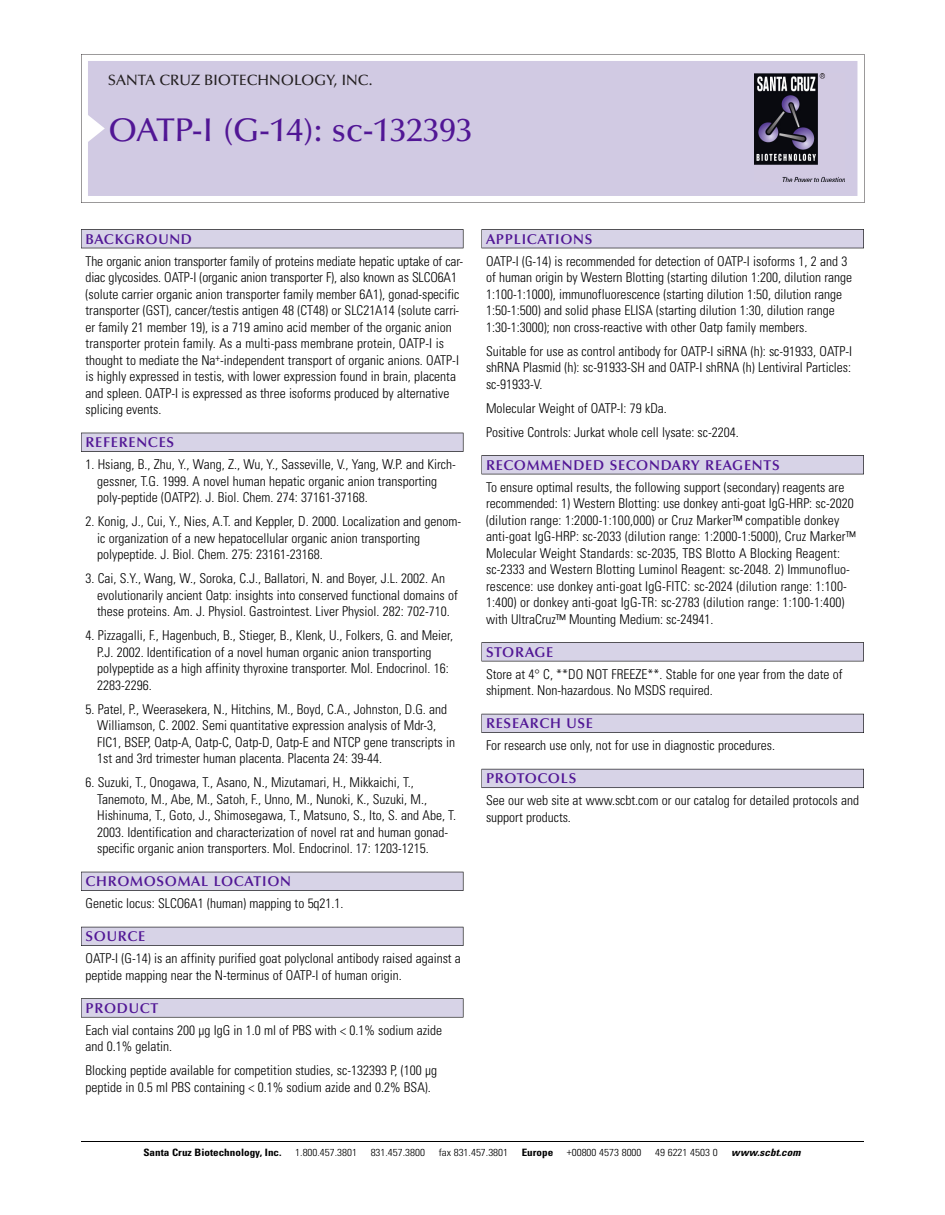
<style>
.page{position:relative;width:945px;height:1215px;background:#fff}
.page>*{position:absolute;margin:0;border:0;box-sizing:border-box;transform-origin:0 0}
.t1{font:500 33px "Optima";color:#511695}
.t2{font:500 15px "Optima";color:#231f20}
.t3{font:600 14.25px "Optima";letter-spacing:.05em;color:#511695}
.t4{font:300 condensed 13.5px/16.5px "Univers";color:#000}
.t5{font:300 condensed 10.2px "Univers";color:#000;scale:1.1 1}
.t6{font:700 condensed 10.2px "Univers";color:#000;scale:1.1 1}
.t7{font:italic 700 condensed 10.2px "Univers";letter-spacing:.005em;color:#000;scale:1.1 1}
</style>
<div class="page">
<svg style="left:81px;top:54px;width:783px;height:149px"></svg>
<div style="left:88px;top:61px;width:769px;height:135px;background:#d1cae3"></div>
<img style="left:755px;top:74px;width:90px;height:108px">
<div style="left:81px;top:229px;width:382px;height:19px;background:#525156"></div>
<div style="left:81px;top:230px;width:382px;height:18px;background:#d7d3e7"></div>
<div style="left:81px;top:433px;width:382px;height:19px;background:#515055"></div>
<div style="left:81px;top:433px;width:382px;height:18px;background:#d7d3e7"></div>
<div style="left:81px;top:872px;width:382px;height:19px;background:#525158"></div>
<div style="left:81px;top:872px;width:382px;height:18px;background:#d7d3e7"></div>
<div style="left:81px;top:927px;width:382px;height:19px;background:#54535a"></div>
<div style="left:81px;top:927px;width:382px;height:18px;background:#d7d3e7"></div>
<svg style="left:81px;top:998px;width:382px;height:20px"></svg>
<div style="left:81px;top:999px;width:382px;height:18px;background:#d7d3e7"></div>
<div style="left:482px;top:229px;width:382px;height:19px;background:#525156"></div>
<div style="left:482px;top:230px;width:381px;height:18px;background:#d7d3e7"></div>
<div style="left:482px;top:455px;width:382px;height:19px;background:#525155"></div>
<div style="left:482px;top:456px;width:381px;height:18px;background:#d7d3e7"></div>
<div style="left:482px;top:642px;width:382px;height:19px;background:#545357"></div>
<div style="left:482px;top:643px;width:381px;height:18px;background:#d7d3e7"></div>
<div style="left:482px;top:714px;width:382px;height:19px;background:#54535a"></div>
<div style="left:482px;top:714px;width:381px;height:18px;background:#d7d3e7"></div>
<div style="left:482px;top:769px;width:382px;height:19px;background:#5b5a62"></div>
<div style="left:482px;top:769px;width:381px;height:18px;background:#d7d3e7"></div>
<hr style="left:81px;top:1141px;width:783px;height:1px;background:#000">
<p class="t2" style="left:108px;top:74px;width:266px">SANTA CRUZ BIOTECHNOLOGY, INC.</p>
<h1 class="t1" style="left:108px;top:117px;width:366px">OATP-I (G-14): sc-132393</h1>
<p class="t3" style="left:86px;top:233px;width:108px">BACKGROUND</p>
<p class="t4" style="left:86px;top:254px;width:379px">The organic anion transporter family of proteins mediate hepatic uptake of car&shy;diac glycosides. OATP-I (organic anion transporter F), also known as SLCO6A1 (solute carrier organic anion transporter family member 6A1), gonad-specific transporter (GST), cancer/testis antigen 48 (CT48) or SLC21A14 (solute carri&shy;er family 21 member 19), is a 719 amino acid member of the organic anion transporter protein family. As a multi-pass membrane protein, OATP-I is thought to mediate the Na<sup>+</sup>-independent transport of organic anions. OATP-I is highly expressed in testis, with lower expression found in brain, placenta and spleen. OATP-I is expressed as three isoforms produced by alternative splicing events.</p>
<p class="t3" style="left:86px;top:437px;width:90px">REFERENCES</p>
<p class="t4" style="left:97px;top:457px;width:360px;text-indent:-12px">1. Hsiang, B., Zhu, Y., Wang, Z., Wu, Y., Sasseville, V., Yang, W.P. and Kirch&shy;gessner, T.G. 1999. A novel human hepatic organic anion transporting poly-peptide (OATP2). J. Biol. Chem. 274: 37161-37168.</p>
<p class="t4" style="left:97px;top:514px;width:366px;text-indent:-12px">2. Konig, J., Cui, Y., Nies, A.T. and Keppler, D. 2000. Localization and genom&shy;ic organization of a new hepatocellular organic anion transporting polypeptide. J. Biol. Chem. 275: 23161-23168.</p>
<p class="t4" style="left:97px;top:571px;width:362px;text-indent:-12px">3. Cai, S.Y., Wang, W., Soroka, C.J., Ballatori, N. and Boyer, J.L. 2002. An evolutionarily ancient Oatp: insights into conserved functional domains of these proteins. Am. J. Physiol. Gastrointest. Liver Physiol. 282: 702-710.</p>
<p class="t4" style="left:97px;top:628px;width:357px;text-indent:-12px">4. Pizzagalli, F., Hagenbuch, B., Stieger, B., Klenk, U., Folkers, G. and Meier, P.J. 2002. Identification of a novel human organic anion transporting polypeptide as a high affinity thyroxine transporter. Mol. Endocrinol. 16:<br>2283-2296.</p>
<p class="t4" style="left:97px;top:702px;width:359px;text-indent:-12px">5. Patel, P., Weerasekera, N., Hitchins, M., Boyd, C.A., Johnston, D.G. and Williamson, C. 2002. Semi quantitative expression analysis of Mdr-3, FIC1, BSEP, Oatp-A, Oatp-C, Oatp-D, Oatp-E and NTCP gene transcripts in 1st and 3rd trimester human placenta. Placenta 24: 39-44.</p>
<p class="t4" style="left:97px;top:775px;width:360px;text-indent:-12px">6. Suzuki, T., Onogawa, T., Asano, N., Mizutamari, H., Mikkaichi, T., Tanemoto, M., Abe, M., Satoh, F., Unno, M., Nunoki, K., Suzuki, M., Hishinuma, T., Goto, J., Shimosegawa, T., Matsuno, S., Ito, S. and Abe, T.<br>2003. Identification and characterization of novel rat and human gonad&shy;specific organic anion transporters. Mol. Endocrinol. 17: 1203-1215.</p>
<p class="t3" style="left:86px;top:876px;width:207px">CHROMOSOMAL LOCATION</p>
<p class="t4" style="left:86px;top:896px;width:260px">Genetic locus: SLCO6A1 (human) mapping to 5q21.1.</p>
<p class="t3" style="left:86px;top:931px;width:61px">SOURCE</p>
<p class="t4" style="left:86px;top:951px;width:377px">OATP-I (G-14) is an affinity purified goat polyclonal antibody raised against a peptide mapping near the N-terminus of OATP-I of human origin.</p>
<p class="t3" style="left:86px;top:1002px;width:74px">PRODUCT</p>
<p class="t4" style="left:86px;top:1023px;width:358px">Each vial contains 200 µg IgG in 1.0 ml of PBS with &lt; 0.1% sodium azide and 0.1% gelatin.</p>
<p class="t4" style="left:86px;top:1063px;width:353px">Blocking peptide available for competition studies, sc-132393 P, (100 µg peptide in 0.5 ml PBS containing &lt; 0.1% sodium azide and 0.2% BSA).</p>
<p class="t3" style="left:486px;top:233px;width:108px">APPLICATIONS</p>
<p class="t4" style="left:486px;top:254px;width:368px">OATP-I (G-14) is recommended for detection of OATP-I isoforms 1, 2 and 3 of human origin by Western Blotting (starting dilution 1:200, dilution range 1:100-1:1000), immunofluorescence (starting dilution 1:50, dilution range 1:50-1:500) and solid phase ELISA (starting dilution 1:30, dilution range 1:30-1:3000); non cross-reactive with other Oatp family members.</p>
<p class="t4" style="left:486px;top:344px;width:368px;text-align:justify">Suitable for use as control antibody for OATP-I siRNA (h): sc-91933, OATP-I shRNA Plasmid (h): sc-91933-SH and OATP-I shRNA (h) Lentiviral Particles: sc-91933-V.</p>
<p class="t4" style="left:486px;top:397px;width:254px;line-height:24px">Molecular Weight of OATP-I: 79 kDa.<br>Positive Controls: Jurkat whole cell lysate: sc-2204.</p>
<p class="t3" style="left:486px;top:459px;width:295px">RECOMMENDED SECONDARY REAGENTS</p>
<p class="t4" style="left:486px;top:480px;width:371px">To ensure optimal results, the following support (secondary) reagents are recommended: 1) Western Blotting: use donkey anti-goat IgG-HRP: sc-2020 (dilution range: 1:2000-1:100,000) or Cruz Marker™ compatible donkey anti-goat IgG-HRP: sc-2033 (dilution range: 1:2000-1:5000), Cruz Marker™ Molecular Weight Standards: sc-2035, TBS Blotto A Blocking Reagent: sc-2333 and Western Blotting Luminol Reagent: sc-2048. 2) Immunofluo&shy;rescence: use donkey anti-goat IgG-FITC: sc-2024 (dilution range: 1:100- 1:400) or donkey anti-goat IgG-TR: sc-2783 (dilution range: 1:100-1:400) with UltraCruz™ Mounting Medium: sc-24941.</p>
<p class="t3" style="left:486px;top:646px;width:69px">STORAGE</p>
<p class="t4" style="left:486px;top:667px;width:358px">Store at 4° C, **DO NOT FREEZE**. Stable for one year from the date of shipment. Non-hazardous. No MSDS required.</p>
<p class="t3" style="left:486px;top:718px;width:109px">RESEARCH USE</p>
<p class="t4" style="left:486px;top:738px;width:290px">For research use only, not for use in diagnostic procedures.</p>
<p class="t3" style="left:486px;top:773px;width:92px">PROTOCOLS</p>
<p class="t4" style="left:486px;top:793px;width:375px">See our web site at www.scbt.com or our catalog for detailed protocols and support products.</p>
<p class="t6" style="left:143px;top:1148px;width:127px">Santa Cruz Biotechnology, Inc.</p>
<p class="t5" style="left:295px;top:1148px;width:58px">1.800.457.3801</p>
<p class="t5" style="left:371px;top:1148px;width:51px">831.457.3800</p>
<p class="t5" style="left:439px;top:1148px;width:65px">fax 831.457.3801</p>
<p class="t6" style="left:522px;top:1148px;width:30px">Europe</p>
<p class="t5" style="left:567px;top:1148px;width:69px">+00800 4573 8000</p>
<p class="t5" style="left:655px;top:1148px;width:58px">49 6221 4503 0</p>
<p class="t7" style="left:731px;top:1148px;width:64px">www.scbt.com</p>
</div>
